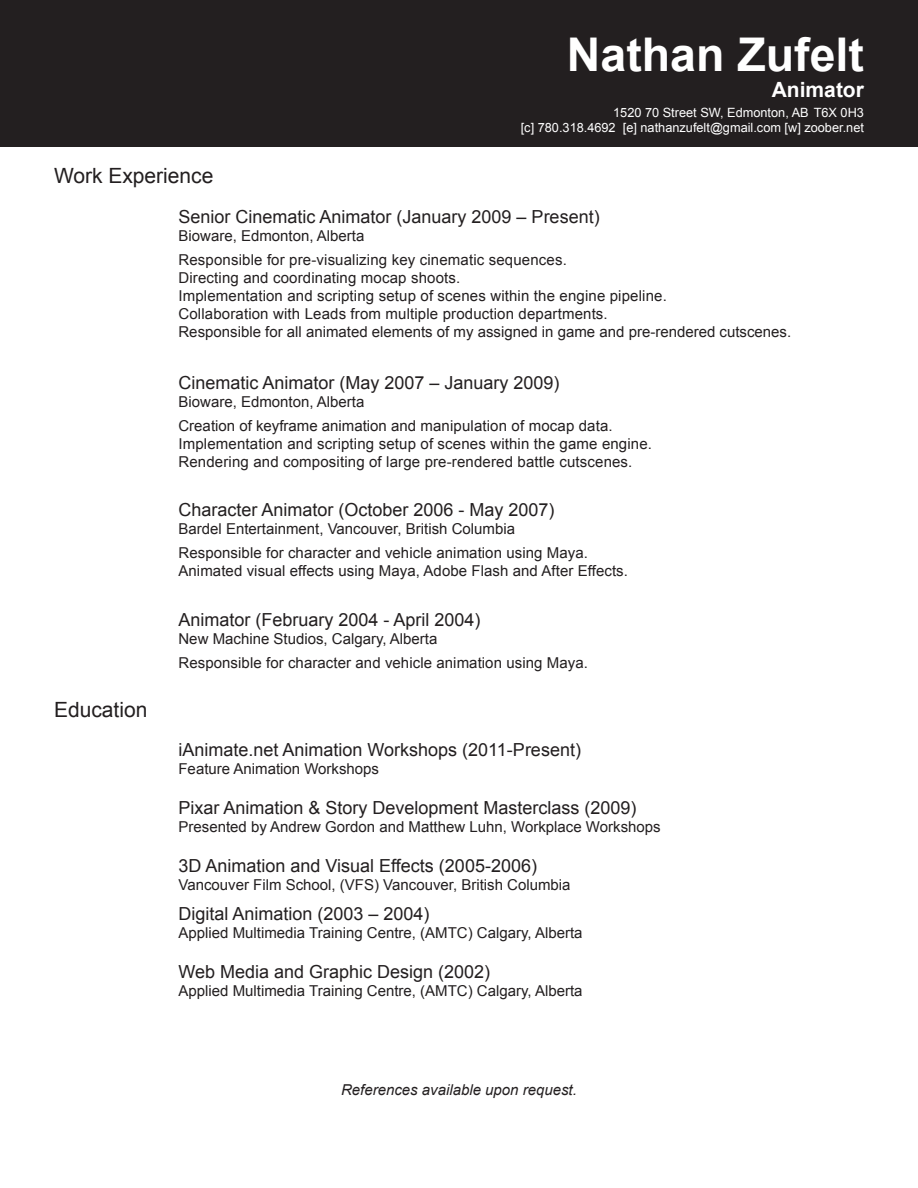
<style>
.page{position:relative;width:918px;height:1188px;background:#fff}
.page>*{position:absolute;margin:0;border:0;box-sizing:border-box;transform-origin:0 0}
.t1{font:700 46.5px "Arial";color:#fff}
.Next_Head{font:21px "Arial";color:#231f20}
.First_Head{font:21px "Arial";color:#231f20}
.t2{font:700 21px "Arial";color:#fff}
.Sub_Head{font:18px "Arial";color:#231f20}
.Body_Text{font:15px/18px "Arial";color:#231f20}
.Places{font:15px/18px "Arial";letter-spacing:.005em;color:#231f20}
.t3{font:italic 15px "Arial";color:#231f20}
.t4{font:12.75px/15.3px "Arial";color:#fff;text-align:right}
</style>
<div class="page">
<div style="left:0;top:0;width:918px;height:146px;background:#231f20"></div>
<h1 class="t1" style="left:567px;top:24px;width:299px">Nathan Zufelt</h1>
<h2 class="t2" style="left:772px;top:75px;width:94px">Animator</h2>
<p class="t4" style="left:521px;top:105px;width:345px">1520 70 Street SW, Edmonton, AB T6X 0H3<br>[c] 780.318.4692 [e] nathanzufelt@gmail.com [w] zoober.net</p>
<p class="Next_Head" style="left:54px;top:162px;width:161px">Work Experience</p>
<p class="Sub_Head" style="left:179px;top:205px;width:423px">Senior Cinematic Animator (January 2009 – Present)</p>
<p class="Body_Text" style="left:178px;top:227px;width:187px">Bioware, Edmonton, Alberta</p>
<p class="Body_Text" style="left:178px;top:251px;width:614px">Responsible for pre-visualizing key cinematic sequences.<br>Directing and coordinating mocap shoots.<br>Implementation and scripting setup of scenes within the engine pipeline.<br>Collaboration with Leads from multiple production departments.<br>Responsible for all animated elements of my assigned in game and pre-rendered cutscenes.</p>
<p class="Sub_Head" style="left:179px;top:371px;width:383px">Cinematic Animator (May 2007 – January 2009)</p>
<p class="Body_Text" style="left:178px;top:393px;width:187px">Bioware, Edmonton, Alberta</p>
<p class="Places" style="left:178px;top:417px;width:475px">Creation of keyframe animation and manipulation of mocap data.<br>Implementation and scripting setup of scenes within the game engine.<br>Rendering and compositing of large pre-rendered battle cutscenes.</p>
<p class="Sub_Head" style="left:179px;top:498px;width:378px">Character Animator (October 2006 - May 2007)</p>
<p class="Places" style="left:178px;top:520px;width:338px">Bardel Entertainment, Vancouver, British Columbia</p>
<p class="Places" style="left:178px;top:544px;width:451px">Responsible for character and vehicle animation using Maya.<br>Animated visual effects using Maya, Adobe Flash and After Effects.</p>
<p class="Sub_Head" style="left:179px;top:608px;width:304px">Animator (February 2004 - April 2004)</p>
<p class="Places" style="left:178px;top:630px;width:261px">New Machine Studios, Calgary, Alberta</p>
<p class="Places" style="left:178px;top:654px;width:411px">Responsible for character and vehicle animation using Maya.</p>
<p class="First_Head" style="left:54px;top:696px;width:95px">Education</p>
<p class="Sub_Head" style="left:178px;top:738px;width:404px">iAnimate.net Animation Workshops (2011-Present)</p>
<p class="Body_Text" style="left:178px;top:760px;width:202px">Feature Animation Workshops</p>
<p class="Sub_Head" style="left:178px;top:796px;width:460px">Pixar Animation &amp; Story Development Masterclass (2009)</p>
<p class="Body_Text" style="left:178px;top:818px;width:484px">Presented by Andrew Gordon and Matthew Luhn, Workplace Workshops</p>
<p class="Sub_Head" style="left:178px;top:854px;width:360px">3D Animation and Visual Effects (2005-2006)</p>
<p class="Body_Text" style="left:178px;top:876px;width:394px">Vancouver Film School, (VFS) Vancouver, British Columbia</p>
<p class="Sub_Head" style="left:178px;top:902px;width:253px">Digital Animation (2003 – 2004)</p>
<p class="Body_Text" style="left:178px;top:924px;width:406px">Applied Multimedia Training Centre, (AMTC) Calgary, Alberta</p>
<p class="Sub_Head" style="left:178px;top:960px;width:313px">Web Media and Graphic Design (2002)</p>
<p class="Body_Text" style="left:178px;top:982px;width:406px">Applied Multimedia Training Centre, (AMTC) Calgary, Alberta</p>
<p class="t3" style="left:341px;top:1080px;width:237px">References available upon request.</p>
</div>
